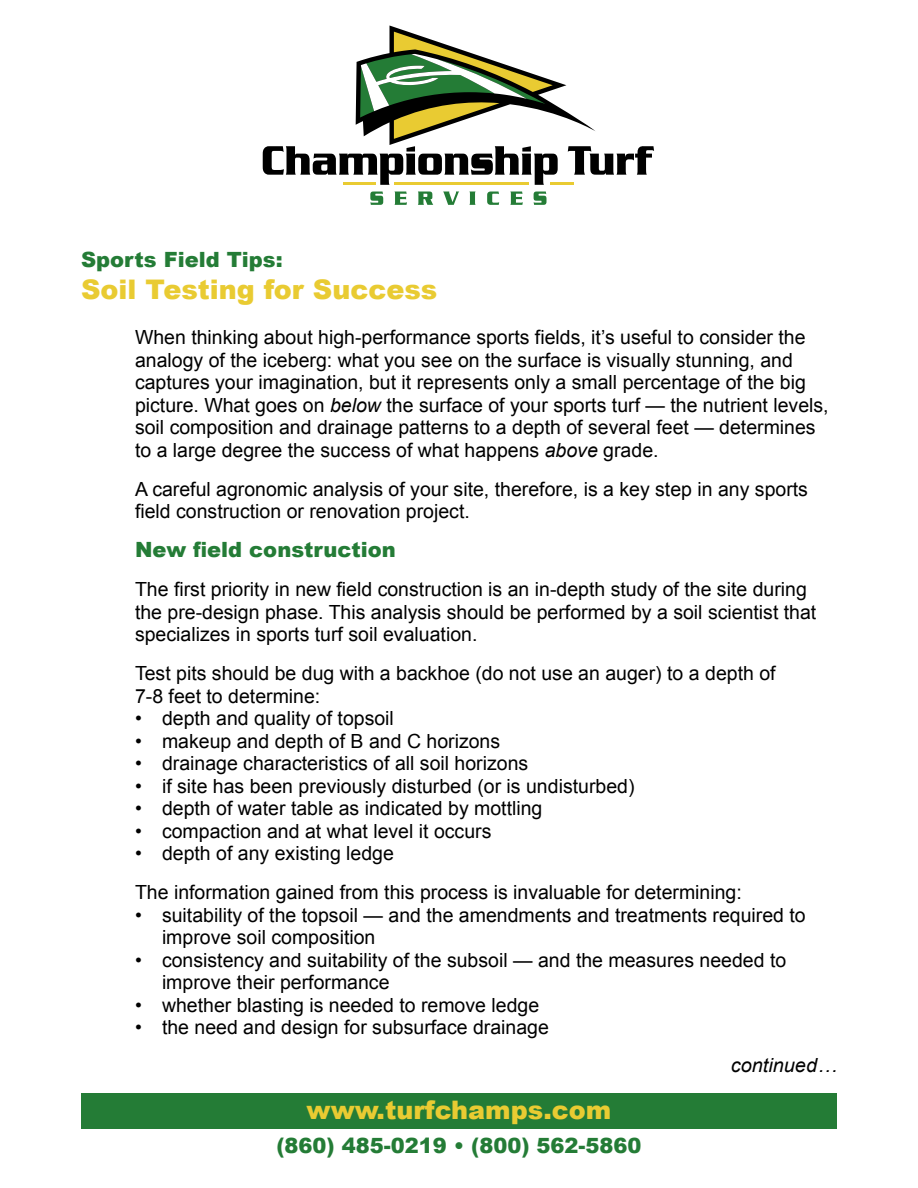
<style>
.page{position:relative;width:918px;height:1188px;background:#fff}
.page>*{position:absolute;margin:0;border:0;box-sizing:border-box;transform-origin:0 0}
.t1{font:900 27px "Arial";color:#e9cb32}
.t2{font:900 25.5px "Arial";color:#e9cb32}
.t3{font:900 21px "Arial";color:#247c36}
.t4{font:19.5px/22.5px "Arial";color:#000}
.t5{font:italic 19.5px "Arial";color:#000}
.s1{font-style:italic}
</style>
<div class="page">
<svg style="left:370px;top:192px;width:13px;height:13px"></svg>
<svg style="left:394px;top:192px;width:13px;height:13px"></svg>
<svg style="left:418px;top:192px;width:15px;height:13px"></svg>
<svg style="left:443px;top:192px;width:16px;height:13px"></svg>
<svg style="left:469px;top:192px;width:7px;height:13px"></svg>
<svg style="left:487px;top:192px;width:12px;height:13px"></svg>
<svg style="left:510px;top:192px;width:13px;height:13px"></svg>
<svg style="left:534px;top:192px;width:12px;height:13px"></svg>
<svg style="left:263px;top:26px;width:391px;height:159px"></svg>
<div style="left:81px;top:1094px;width:755px;height:35px;background:#247c36"></div>
<p class="t3" style="left:81px;top:244px;width:203px">Sports Field Tips:</p>
<h1 class="t1" style="left:81px;top:270px;width:358px">Soil Testing for Success</h1>
<p class="t4" style="left:135px;top:327px;width:695px">When thinking about high-performance sports fields, it’s useful to consider the analogy of the iceberg: what you see on the surface is visually stunning, and captures your imagination, but it represents only a small percentage of the big picture. What goes on <span class="s1">below</span> the surface of your sports turf — the nutrient levels, soil composition and drainage patterns to a depth of several feet — determines to a large degree the success of what happens <span class="s1">above</span> grade.</p>
<p class="t4" style="left:135px;top:478px;width:675px">A careful agronomic analysis of your site, therefore, is a key step in any sports field construction or renovation project.</p>
<p class="t3" style="left:135px;top:535px;width:262px">New field construction</p>
<p class="t4" style="left:135px;top:579px;width:683px">The first priority in new field construction is an in-depth study of the site during the pre-design phase. This analysis should be performed by a soil scientist that specializes in sports turf soil evaluation.</p>
<p class="t4" style="left:135px;top:663px;width:642px">Test pits should be dug with a backhoe (do not use an auger) to a depth of<br>7-8 feet to determine:</p>
<p class="t4" style="left:135px;top:708px;width:260px">• depth and quality of topsoil</p>
<p class="t4" style="left:135px;top:730px;width:367px">• makeup and depth of B and C horizons</p>
<p class="t4" style="left:135px;top:753px;width:395px">• drainage characteristics of all soil horizons</p>
<p class="t4" style="left:135px;top:775px;width:501px">• if site has been previously disturbed (or is undisturbed)</p>
<p class="t4" style="left:135px;top:798px;width:409px">• depth of water table as indicated by mottling</p>
<p class="t4" style="left:135px;top:820px;width:358px">• compaction and at what level it occurs</p>
<p class="t4" style="left:135px;top:834px;width:608px;line-height:39px">• depth of any existing ledge<br>The information gained from this process is invaluable for determining:</p>
<p class="t4" style="left:162px;top:904px;width:645px;text-indent:-27px">• suitability of the topsoil — and the amendments and treatments required to improve soil composition</p>
<p class="t4" style="left:162px;top:949px;width:626px;text-indent:-27px">• consistency and suitability of the subsoil — and the measures needed to improve their performance</p>
<p class="t4" style="left:135px;top:994px;width:406px">• whether blasting is needed to remove ledge</p>
<p class="t4" style="left:135px;top:1017px;width:415px">• the need and design for subsurface drainage</p>
<h2 class="t2" style="left:307px;top:1092px;width:306px">www.turfchamps.com</h2>
<p class="t3" style="left:276px;top:1130px;width:367px">(860) 485-0219 • (800) 562-5860</p>
<p class="t5" style="left:731px;top:1052px;width:108px">continued…</p>
</div>
